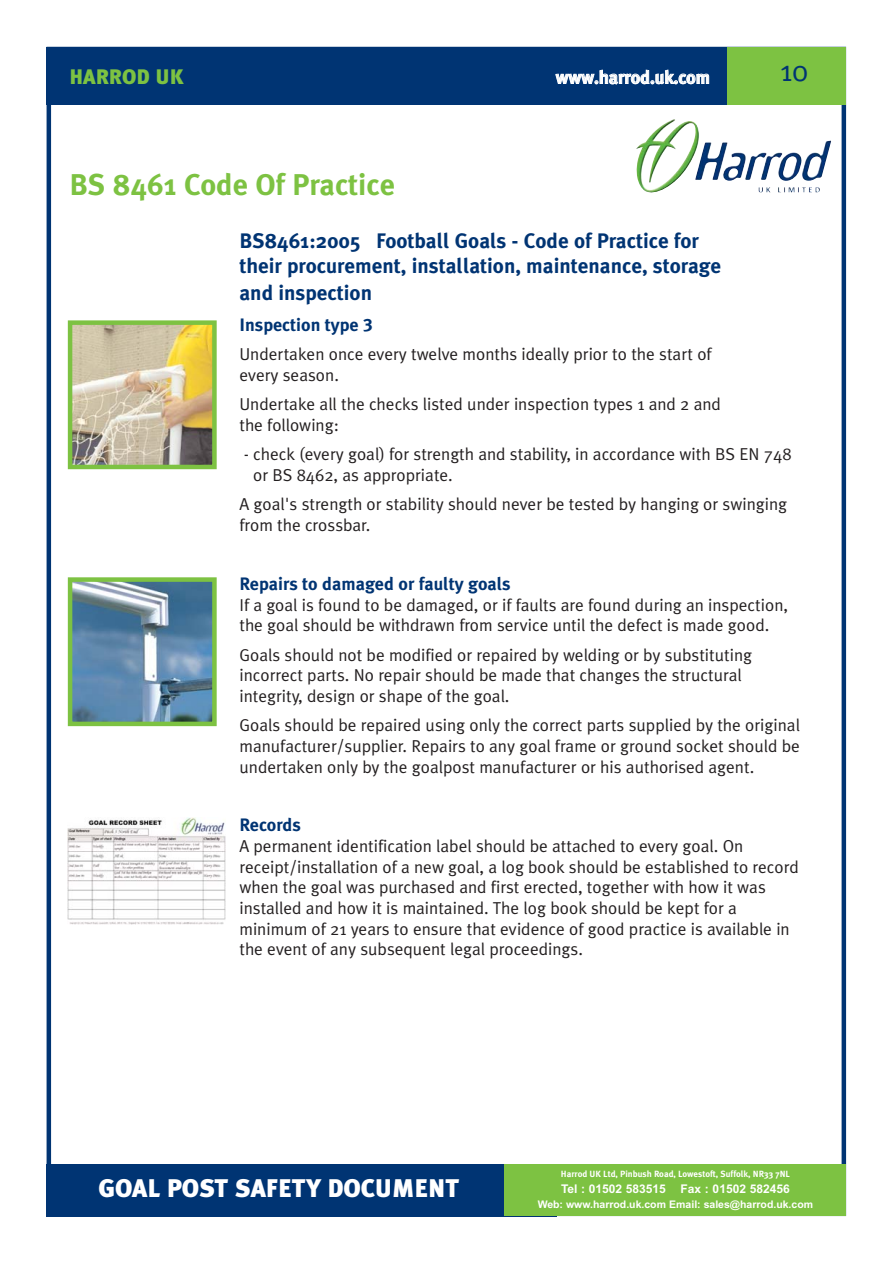
<style>
.page{position:relative;width:893px;height:1263px;background:#fff}
.page>*{position:absolute;margin:0;border:0;box-sizing:border-box;transform-origin:0 0}
.t1{font:700 30px "Meta Plus";color:#7dc242}
.t2{font:30px "Meta Plus Normal";color:#003473}
.t3{font:900 25.5px "Meta Plus";color:#fff}
.t4{font:700 21px/26px "Meta Plus";color:#003473}
.t5{font:900 21px "Meta Plus";color:#7dc242}
.t6{font:700 18px "Meta Plus";color:#003473}
.t7{font:700 18px "Meta Plus";color:#fff}
.t8{font:17.25px/20.7px "Meta Plus Normal";color:#231f20}
.t9{font:700 12px "Arial";color:#fff}
.t10{font:700 10.5px "Arial";color:#fff}
.t11{font:700 9px "Meta Plus";color:#fff}
.s1{font-family:"Meta Plus Bold Caps";font-weight:400}
</style>
<div class="page">
<div style="left:47px;top:1164px;width:510px;height:52px;background:#003473"></div>
<div style="left:505px;top:1164px;width:341px;height:52px;background:#7dc242"></div>
<img style="left:636px;top:119px;width:195px;height:74px">
<div style="left:47px;top:47px;width:799px;height:57px;background:#003473"></div>
<div style="left:727px;top:47px;width:119px;height:57px;background:#7dc242"></div>
<img style="left:73px;top:325px;width:139px;height:139px">
<div style="left:68px;top:320px;width:149px;height:149px;border:4px solid #7dc242"></div>
<img style="left:73px;top:582px;width:139px;height:139px">
<div style="left:68px;top:577px;width:149px;height:149px;border:4px solid #7dc242"></div>
<img style="left:68px;top:818px;width:158px;height:107px">
<p class="t5" style="left:69px;top:67px;width:116px">HARROD UK</p>
<p class="t7" style="left:556px;top:70px;width:156px">www.harrod.uk.com</p>
<h1 class="t2" style="left:780px;top:59px;width:30px">10</h1>
<h1 class="t1" style="left:69px;top:172px;width:327px">BS 8461 Code Of Practice</h1>
<p class="t4" style="left:239px;top:229px;width:483px">BS8461:2005 Football Goals - Code of Practice for their procurement, installation, maintenance, storage and inspection</p>
<p class="t6" style="left:239px;top:317px;width:135px">Inspection type <span class="s1">3</span></p>
<p class="t8" style="left:239px;top:345px;width:474px">Undertaken once every twelve months ideally prior to the start of every season.</p>
<p class="t8" style="left:239px;top:395px;width:483px">Undertake all the checks listed under inspection types 1 and 2 and the following:</p>
<p class="t8" style="left:253px;top:445px;width:540px;text-indent:-9px">- check (every goal) for strength and stability, in accordance with BS EN 748 or BS 8462, as appropriate.</p>
<p class="t8" style="left:239px;top:495px;width:549px">A goal's strength or stability should never be tested by hanging or swinging from the crossbar.</p>
<p class="t6" style="left:239px;top:576px;width:273px">Repairs to damaged or faulty goals</p>
<p class="t8" style="left:239px;top:596px;width:550px">If a goal is found to be damaged, or if faults are found during an inspection, the goal should be withdrawn from service until the defect is made good.</p>
<p class="t8" style="left:239px;top:646px;width:514px">Goals should not be modified or repaired by welding or by substituting incorrect parts. No repair should be made that changes the structural integrity, design or shape of the goal.</p>
<p class="t8" style="left:239px;top:716px;width:562px;text-align:justify">Goals should be repaired using only the correct parts supplied by the original manufacturer/supplier. Repairs to any goal frame or ground socket should be undertaken only by the goalpost manufacturer or his authorised agent.</p>
<p class="t6" style="left:239px;top:817px;width:63px">Records</p>
<p class="t8" style="left:239px;top:837px;width:561px">A permanent identification label should be attached to every goal. On receipt/installation of a new goal, a log book should be established to record when the goal was purchased and first erected, together with how it was installed and how it is maintained. The log book should be kept for a minimum of 21 years to ensure that evidence of good practice is available in the event of any subsequent legal proceedings.</p>
<h2 class="t3" style="left:99px;top:1178px;width:362px">GOAL POST SAFETY DOCUMENT</h2>
<p class="t11" style="left:561px;top:1170px;width:230px">Harrod UK Ltd, Pinbush Road, Lowestoft, Suffolk, NR33 7NL</p>
<p class="t9" style="left:561px;top:1185px;width:230px">Tel : 01502 583515 Fax : 01502 582456</p>
<p class="t10" style="left:538px;top:1201px;width:277px">Web: www.harrod.uk.com Email: sales@harrod.uk.com</p>
</div>
